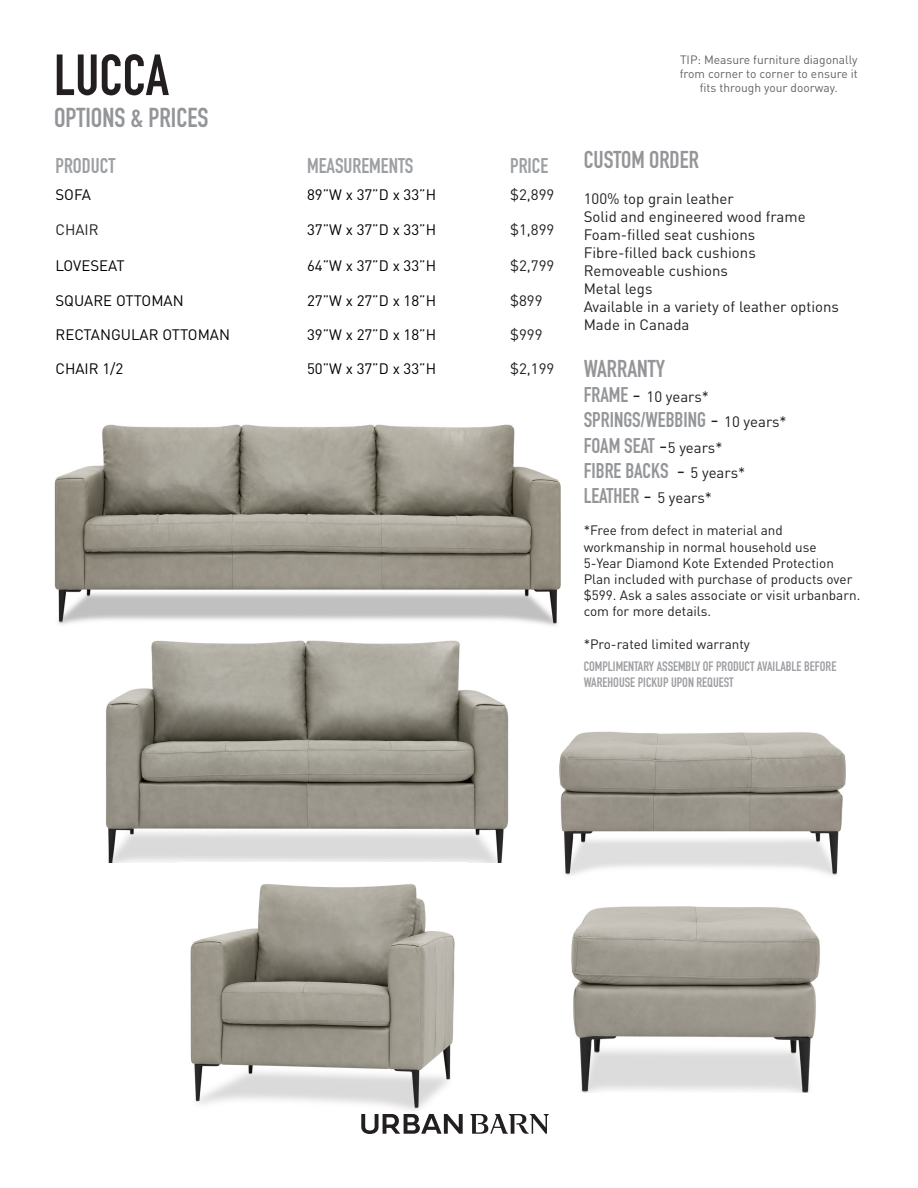
<style>
.page{position:relative;width:918px;height:1188px;background:#fff}
.page>*{position:absolute;margin:0;border:0;box-sizing:border-box;transform-origin:0 0}
.t1{font:57px "DIN Engschrift Std";color:#231f20}
.t2{font:27px "DIN Engschrift Std";color:#939598}
.t3{font:24px "DIN Engschrift Std";color:#939598}
.t4{font:21px "DIN Engschrift Std";color:#939598}
.t5{font:21px "DIN Engschrift Std";color:#9d9fa2}
.t6{font:15px "DINOT";color:#231f20}
.t7{font:15px "DINOT";color:#000}
.t8{font:13.5px/16.2px "DINOT";color:#231f20}
.t9{font:13.5px/16.2px "DIN Engschrift Std";color:#9d9fa2}
.t10{font:12px/14.4px "DINOT";color:#636366;text-align:center}
.s1{font-family:"DIN Engschrift Std";font-size:21px;color:#939598}
.s2{font-size:21px}
.s3{font-family:"DINOT";color:#231f20}
.s4{font-family:"DINOT";font-size:15px;color:#231f20}
</style>
<div class="page">
<img style="left:54px;top:424px;width:507px;height:202px">
<img style="left:105px;top:640px;width:404px;height:223px">
<img style="left:190px;top:884px;width:265px;height:226px">
<img style="left:571px;top:906px;width:249px;height:186px">
<img style="left:559px;top:731px;width:287px;height:145px">
<svg style="left:361px;top:1114px;width:102px;height:20px"></svg>
<svg style="left:470px;top:1114px;width:79px;height:20px"></svg>
<p class="t1" style="left:54px;top:42px;width:116px">LUCCA</p>
<p class="t2" style="left:54px;top:101px;width:156px">OPTIONS &amp; PRICES</p>
<p class="t5" style="left:56px;top:153px;width:61px">PRODUCT</p>
<p class="t5" style="left:307px;top:153px;width:108px">MEASUREMENTS</p>
<p class="t5" style="left:510px;top:153px;width:40px">PRICE</p>
<p class="t7" style="left:56px;top:185px;width:37px">SOFA</p>
<p class="t7" style="left:307px;top:185px;width:131px">89”W x 37”D x 33”H</p>
<p class="t6" style="left:510px;top:185px;width:46px">$2,899</p>
<p class="t6" style="left:56px;top:220px;width:45px">CHAIR</p>
<p class="t7" style="left:307px;top:220px;width:131px">37”W x 37”D x 33”H</p>
<p class="t6" style="left:510px;top:220px;width:46px">$1,899</p>
<p class="t7" style="left:56px;top:256px;width:71px">LOVESEAT</p>
<p class="t7" style="left:307px;top:256px;width:131px">64”W x 37”D x 33”H</p>
<p class="t6" style="left:510px;top:256px;width:46px">$2,799</p>
<p class="t7" style="left:56px;top:290px;width:130px">SQUARE OTTOMAN</p>
<p class="t7" style="left:307px;top:290px;width:131px">27”W x 27”D x 18”H</p>
<p class="t6" style="left:510px;top:290px;width:34px">$899</p>
<p class="t7" style="left:56px;top:324px;width:176px">RECTANGULAR OTTOMAN</p>
<p class="t7" style="left:307px;top:324px;width:131px">39”W x 27”D x 18”H</p>
<p class="t6" style="left:510px;top:324px;width:34px">$999</p>
<p class="t7" style="left:56px;top:358px;width:69px">CHAIR 1/2</p>
<p class="t7" style="left:307px;top:358px;width:131px">50”W x 37”D x 33”H</p>
<p class="t6" style="left:510px;top:358px;width:46px">$2,199</p>
<p class="t10" style="left:680px;top:52px;width:180px">TIP: Measure furniture diagonally from corner to corner to ensure it fits through your doorway.</p>
<p class="t3" style="left:584px;top:146px;width:117px">CUSTOM ORDER</p>
<p class="t6" style="left:584px;top:189px;width:152px">100% top grain leather</p>
<p class="t6" style="left:584px;top:207px;width:223px">Solid and engineered wood frame</p>
<p class="t6" style="left:584px;top:225px;width:173px">Foam-filled seat cushions</p>
<p class="t6" style="left:584px;top:243px;width:174px">Fibre-filled back cushions</p>
<p class="t6" style="left:584px;top:261px;width:146px">Removeable cushions</p>
<p class="t6" style="left:584px;top:279px;width:70px">Metal legs</p>
<p class="t6" style="left:584px;top:297px;width:257px">Available in a variety of leather options</p>
<p class="t6" style="left:584px;top:315px;width:107px">Made in Canada</p>
<p class="t3" style="left:584px;top:355px;width:83px">WARRANTY</p>
<p class="t6" style="left:584px;top:387px;width:127px"><span class="s1">FRAME</span> <span class="s2">-</span> 10 years*</p>
<p class="t4" style="left:584px;top:408px;width:205px">SPRINGS/WEBBING <span class="s3">-</span> <span class="s4">10 years*</span></p>
<p class="t4" style="left:584px;top:433px;width:140px">FOAM SEAT <span class="s3">-</span><span class="s4">5 years*</span></p>
<p class="t4" style="left:584px;top:458px;width:163px">FIBRE BACKS <span class="s3">-</span> <span class="s4">5 years*</span></p>
<p class="t4" style="left:584px;top:483px;width:130px">LEATHER <span class="s3">-</span> <span class="s4">5 years*</span></p>
<p class="t8" style="left:584px;top:522px;width:234px">*Free from defect in material and workmanship in normal household use</p>
<p class="t8" style="left:584px;top:554px;width:278px">5-Year Diamond Kote Extended Protection Plan included with purchase of products over $599. Ask a sales associate or visit urbanbarn. com for more details.</p>
<p class="t8" style="left:584px;top:635px;width:168px">*Pro-rated limited warranty</p>
<p class="t9" style="left:584px;top:658px;width:254px">COMPLIMENTARY ASSEMBLY OF PRODUCT AVAILABLE BEFORE<br>WAREHOUSE PICKUP UPON REQUEST</p>
</div>
